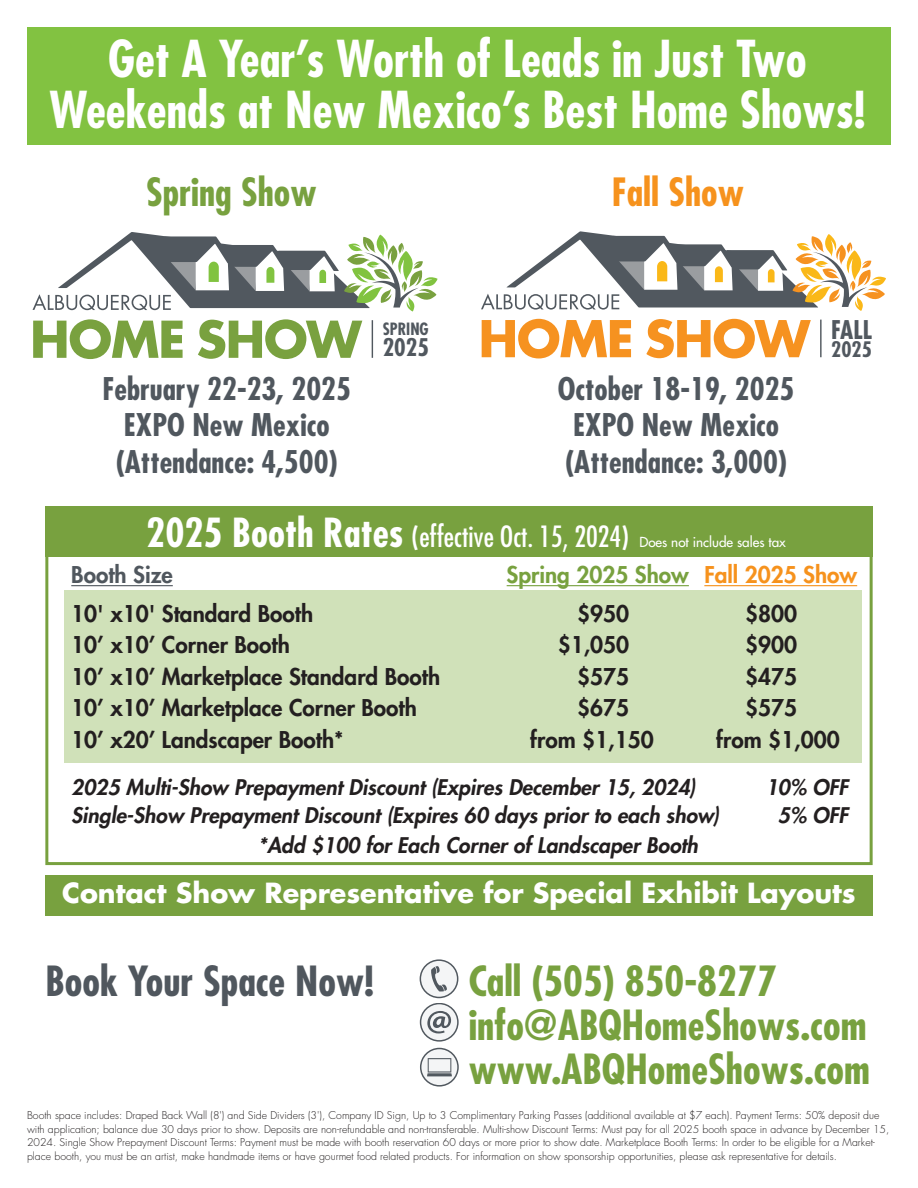
<style>
.page{position:relative;width:918px;height:1188px;background:#fff}
.page>*{position:absolute;margin:0;border:0;box-sizing:border-box;transform-origin:0 0}
.t1{font:700 condensed 49.5px/51px "Futura";color:#fff;text-align:center}
.t2{font:700 condensed 40.5px/43.8px "Futura";color:#78a13f}
.t3{font:700 condensed 40.5px "Futura";color:#50575e}
.t4{font:700 condensed 37.95px "Futura";color:#78a13f}
.t5{font:700 condensed 37.95px "Futura";color:#f6921d}
.t6{font:700 condensed 30.45px/36.5px "Futura";color:#50575e;text-align:center}
.t7{font:condensed 28.5px "Futura";color:#fff}
.t8{font:700 27px "Futura";color:#fff}
.t9{font:700 condensed 25.05px "Futura";color:#51585f}
.t10{font:700 condensed 23.7px "Futura";color:#51585f}
.t11{font:800 22.5px "Futura";color:#231f20}
.t12{font:800 22.5px "Futura";color:#78a13f}
.t13{font:800 22.5px "Futura";color:#50575e}
.t14{font:italic 800 21px "Futura";color:#231f20}
.t15{font:700 condensed 20.85px "Futura";color:#51585f}
.t16{font:700 condensed 16.5px "Futura";color:#51585f}
.t17{font:300 10.5px/13.5px "Futura";color:#231f20}
.s1{font-weight:700;font-size:39px}
.s2{font-stretch:normal;font-size:13.5px}
.s3{color:#f6921d}
</style>
<div class="page">
<div style="left:45px;top:875px;width:828px;height:41px;background:#78a13f"></div>
<div style="left:65px;top:591px;width:797px;height:172px;background:#d0e1b9"></div>
<div style="left:45px;top:522px;width:828px;height:343px;border:3px solid #78a13f"></div>
<div style="left:27px;top:27px;width:864px;height:118px;background:#82c241"></div>
<div style="left:420px;top:960px;width:38px;height:37px;background:#f4f5f6;border-radius:50%"></div>
<div style="left:420px;top:959px;width:38px;height:39px;border:1px solid #51585f;border-radius:50%"></div>
<svg style="left:431px;top:966px;width:16px;height:26px"></svg>
<svg style="left:421px;top:1004px;width:37px;height:37px"></svg>
<div style="left:420px;top:1003px;width:39px;height:39px;border:1px solid #51585f;border-radius:50%"></div>
<svg style="left:427px;top:1011px;width:24px;height:22px"></svg>
<svg style="left:421px;top:1048px;width:37px;height:38px"></svg>
<div style="left:420px;top:1048px;width:39px;height:39px;border:1px solid #51585f;border-radius:50%"></div>
<svg style="left:427px;top:1058px;width:25px;height:18px"></svg>
<svg style="left:481px;top:231px;width:405px;height:80px"></svg>
<svg style="left:482px;top:319px;width:149px;height:39px"></svg>
<svg style="left:646px;top:319px;width:165px;height:39px"></svg>
<hr style="left:820px;top:320px;width:2px;height:37px;background:#51585f">
<svg style="left:33px;top:232px;width:404px;height:80px"></svg>
<svg style="left:33px;top:319px;width:150px;height:40px"></svg>
<svg style="left:198px;top:319px;width:164px;height:40px"></svg>
<hr style="left:372px;top:320px;width:1px;height:38px;background:#51585f">
<div style="left:45px;top:506px;width:828px;height:51px;background:#78a13f"></div>
<hr style="left:71px;top:585px;width:102px;height:1px;background:#50575e">
<hr style="left:507px;top:585px;width:182px;height:1px;background:#78a13f">
<hr style="left:704px;top:585px;width:153px;height:1px;background:#f6921d">
<h1 class="t1" style="left:49px;top:33px;width:818px">Get A Year’s Worth of Leads in Just Two<br>Weekends at New Mexico’s Best Home Shows!</h1>
<h3 class="t4" style="left:146px;top:169px;width:172px">Spring Show</h3>
<h3 class="t5" style="left:612px;top:169px;width:134px">Fall Show</h3>
<h3 class="t16" style="left:383px;top:319px;width:48px">SPRING</h3>
<h3 class="t10" style="left:383px;top:332px;width:48px">2025</h3>
<h3 class="t6" style="left:102px;top:371px;width:250px">February 22-23, 2025<br>EXPO New Mexico (Attendance: 4,500)</h3>
<h3 class="t6" style="left:558px;top:371px;width:238px;text-align:left">October 18-19, 2025<br>EXPO New Mexico (Attendance: 3,000)</h3>
<h3 class="t7" style="left:146px;top:519px;width:641px"><span class="s1">2025 Booth Rates</span> (effective Oct. 15, 2024) <span class="s2">Does not include sales tax</span></h3>
<h3 class="t9" style="left:831px;top:314px;width:42px">FALL</h3>
<h3 class="t15" style="left:831px;top:337px;width:42px">2025</h3>
<h3 class="t13" style="left:71px;top:561px;width:103px">Booth Size</h3>
<h3 class="t12" style="left:507px;top:561px;width:352px">Spring 2025 Show <span class="s3">Fall 2025 Show</span></h3>
<h3 class="t11" style="left:71px;top:599px;width:243px">10' x10' Standard Booth</h3>
<h3 class="t11" style="left:577px;top:599px;width:54px">$950</h3>
<h3 class="t11" style="left:745px;top:599px;width:54px">$800</h3>
<h3 class="t11" style="left:71px;top:631px;width:220px">10’ x10’ Corner Booth</h3>
<h3 class="t11" style="left:558px;top:631px;width:73px">$1,050</h3>
<h3 class="t11" style="left:745px;top:631px;width:54px">$900</h3>
<h3 class="t11" style="left:71px;top:662px;width:370px">10’ x10’ Marketplace Standard Booth</h3>
<h3 class="t11" style="left:577px;top:662px;width:54px">$575</h3>
<h3 class="t11" style="left:745px;top:662px;width:54px">$475</h3>
<h3 class="t11" style="left:71px;top:694px;width:347px">10’ x10’ Marketplace Corner Booth</h3>
<h3 class="t11" style="left:577px;top:694px;width:54px">$675</h3>
<h3 class="t11" style="left:745px;top:694px;width:54px">$575</h3>
<h3 class="t11" style="left:71px;top:725px;width:274px">10’ x20’ Landscaper Booth*</h3>
<h3 class="t11" style="left:530px;top:725px;width:125px">from $1,150</h3>
<h3 class="t11" style="left:716px;top:725px;width:125px">from $1,000</h3>
<h3 class="t14" style="left:71px;top:774px;width:626px">2025 Multi-Show Prepayment Discount (Expires December 15, 2024)</h3>
<h3 class="t14" style="left:766px;top:774px;width:84px">10% OFF</h3>
<h3 class="t14" style="left:71px;top:802px;width:650px">Single-Show Prepayment Discount (Expires 60 days prior to each show)</h3>
<h3 class="t14" style="left:778px;top:802px;width:72px">5% OFF</h3>
<h3 class="t14" style="left:258px;top:832px;width:441px">*Add $100 for Each Corner of Landscaper Booth</h3>
<h3 class="t8" style="left:62px;top:875px;width:795px">Contact Show Representative for Special Exhibit Layouts</h3>
<h2 class="t3" style="left:46px;top:956px;width:330px">Book Your Space Now!</h2>
<h2 class="t2" style="left:469px;top:959px;width:403px">Call (505) 850-8277 info@ABQHomeShows.com www.ABQHomeShows.com</h2>
<p class="t17" style="left:27px;top:1109px;width:864px">Booth space includes: Draped Back Wall (8') and Side Dividers (3'), Company ID Sign, Up to 3 Complimentary Parking Passes (additional available at $7 each). Payment Terms: 50% deposit due with application; balance due 30 days prior to show. Deposits are non-refundable and non-transferable. Multi-show Discount Terms: Must pay for all 2025 booth space in advance by December 15, 2024. Single Show Prepayment Discount Terms: Payment must be made with booth reservation 60 days or more prior to show date. Marketplace Booth Terms: In order to be eligible for a Market&shy;place booth, you must be an artist, make handmade items or have gourmet food related products. For information on show sponsorship opportunities, please ask representative for details.</p>
</div>
